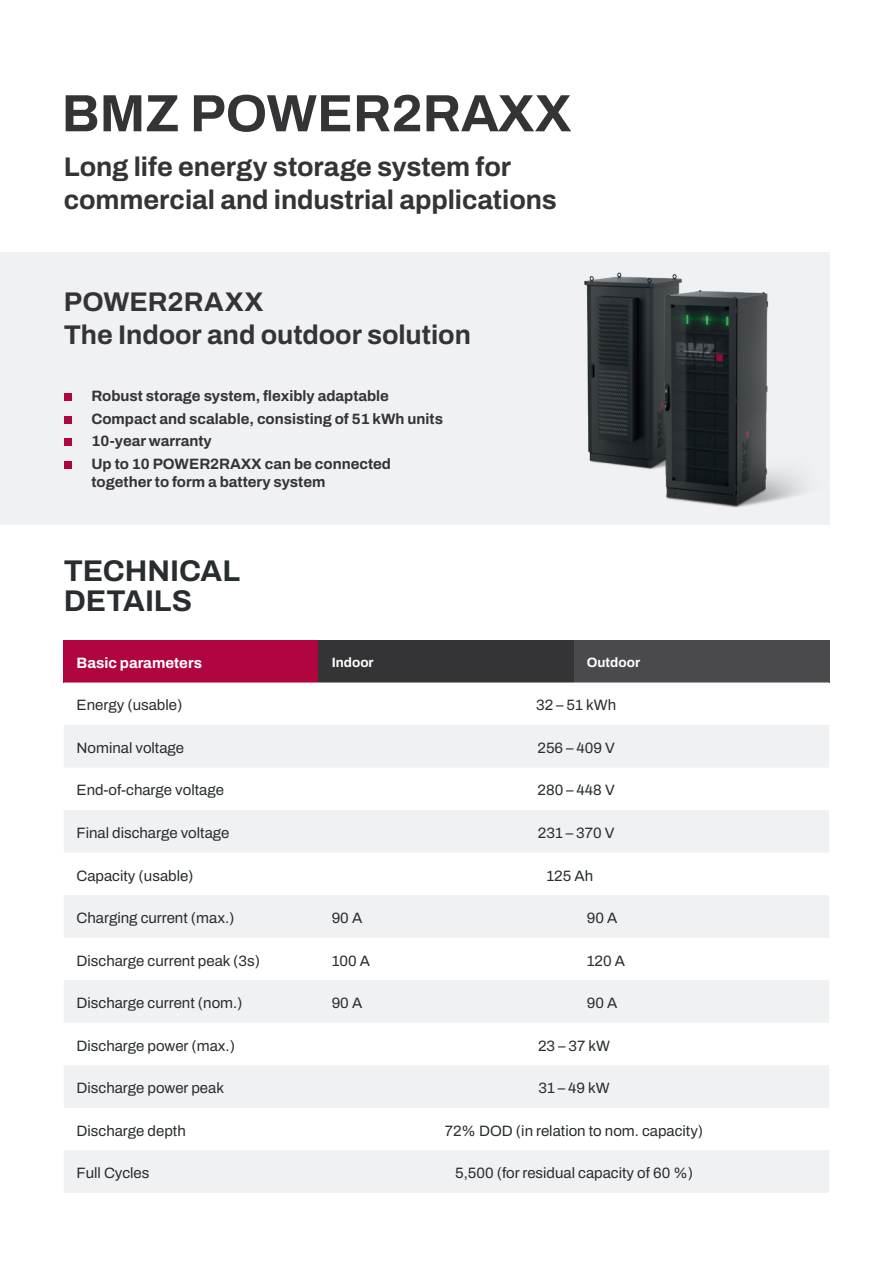
<style>
.page{position:relative;width:893px;height:1263px;background:#fff}
.page>*{position:absolute;margin:0;border:0;box-sizing:border-box;transform-origin:0 0}
.t1{font:700 52.5px "Archivo";color:#343335}
.t2{font:700 30px/30px "Archivo";color:#282d2f}
.t3{font:700 27px/32.4px "Archivo";letter-spacing:-.005em;color:#343335}
.t4{font:15px "Archivo";color:#282d2f}
.t5{font:700 15px/22.5px "Archivo";color:#343335}
.t6{font:700 15px "Archivo";color:#fff}
.t7{font:700 13.5px "Archivo";color:#fff}
</style>
<div class="page">
<div style="left:64px;top:640px;width:255px;height:42px;background:#b00540"></div>
<div style="left:319px;top:640px;width:255px;height:42px;background:#343335"></div>
<div style="left:574px;top:640px;width:255px;height:42px;background:#4a4a4d"></div>
<svg style="left:64px;top:725px;width:765px;height:468px;fill:#f0f1f2"></svg>
<div style="left:0;top:252px;width:829px;height:272px;background:#f0f1f2"></div>
<div style="left:64px;top:393px;width:8px;height:8px;background:#b00540"></div>
<div style="left:64px;top:416px;width:8px;height:8px;background:#b00540"></div>
<div style="left:64px;top:438px;width:8px;height:8px;background:#b00540"></div>
<div style="left:64px;top:461px;width:8px;height:8px;background:#b00540"></div>
<img style="left:584px;top:272px;width:49px;height:195px">
<img style="left:633px;top:262px;width:197px;height:263px">
<h1 class="t1" style="left:62px;top:74px;width:511px">BMZ POWER2RAXX</h1>
<h3 class="t3" style="left:64px;top:151px;width:495px">Long life energy storage system for commercial and industrial applications</h3>
<h3 class="t3" style="left:64px;top:286px;width:409px">POWER2RAXX<br>The Indoor and outdoor solution</h3>
<p class="t5" style="left:91px;top:385px;width:353px">Robust storage system, flexibly adaptable Compact and scalable, consisting of 51 kWh units 10-year warranty<br>Up to 10 POWER2RAXX can be connected</p>
<p class="t5" style="left:91px;top:470px;width:236px">together to form a battery system</p>
<h2 class="t2" style="left:64px;top:556px;width:178px">TECHNICAL<br>DETAILS</h2>
<p class="t6" style="left:77px;top:651px;width:127px">Basic parameters</p>
<p class="t7" style="left:332px;top:652px;width:44px">Indoor</p>
<p class="t7" style="left:587px;top:652px;width:55px">Outdoor</p>
<p class="t4" style="left:77px;top:694px;width:107px">Energy (usable)</p>
<p class="t4" style="left:536px;top:694px;width:81px">32 – 51 kWh</p>
<p class="t4" style="left:77px;top:737px;width:109px">Nominal voltage</p>
<p class="t4" style="left:537px;top:737px;width:79px">256 – 409 V</p>
<p class="t4" style="left:77px;top:779px;width:149px">End-of-charge voltage</p>
<p class="t4" style="left:538px;top:779px;width:79px">280 – 448 V</p>
<p class="t4" style="left:77px;top:822px;width:154px">Final discharge voltage</p>
<p class="t4" style="left:538px;top:822px;width:78px">231 – 370 V</p>
<p class="t4" style="left:77px;top:864px;width:119px">Capacity (usable)</p>
<p class="t4" style="left:546px;top:864px;width:48px">125 Ah</p>
<p class="t4" style="left:77px;top:907px;width:160px">Charging current (max.)</p>
<p class="t4" style="left:332px;top:907px;width:32px">90 A</p>
<p class="t4" style="left:587px;top:907px;width:32px">90 A</p>
<p class="t4" style="left:77px;top:949px;width:185px">Discharge current peak (3s)</p>
<p class="t4" style="left:332px;top:949px;width:40px">100 A</p>
<p class="t4" style="left:587px;top:949px;width:40px">120 A</p>
<p class="t4" style="left:77px;top:992px;width:168px">Discharge current (nom.)</p>
<p class="t4" style="left:332px;top:992px;width:32px">90 A</p>
<p class="t4" style="left:587px;top:992px;width:32px">90 A</p>
<p class="t4" style="left:77px;top:1034px;width:160px">Discharge power (max.)</p>
<p class="t4" style="left:538px;top:1034px;width:73px">23 – 37 kW</p>
<p class="t4" style="left:77px;top:1077px;width:149px">Discharge power peak</p>
<p class="t4" style="left:538px;top:1077px;width:73px">31 – 49 kW</p>
<p class="t4" style="left:77px;top:1119px;width:111px">Discharge depth</p>
<p class="t4" style="left:445px;top:1119px;width:260px">72% DOD (in relation to nom. capacity)</p>
<p class="t4" style="left:77px;top:1162px;width:74px">Full Cycles</p>
<p class="t4" style="left:455px;top:1162px;width:239px">5,500 (for residual capacity of 60 %)</p>
</div>
